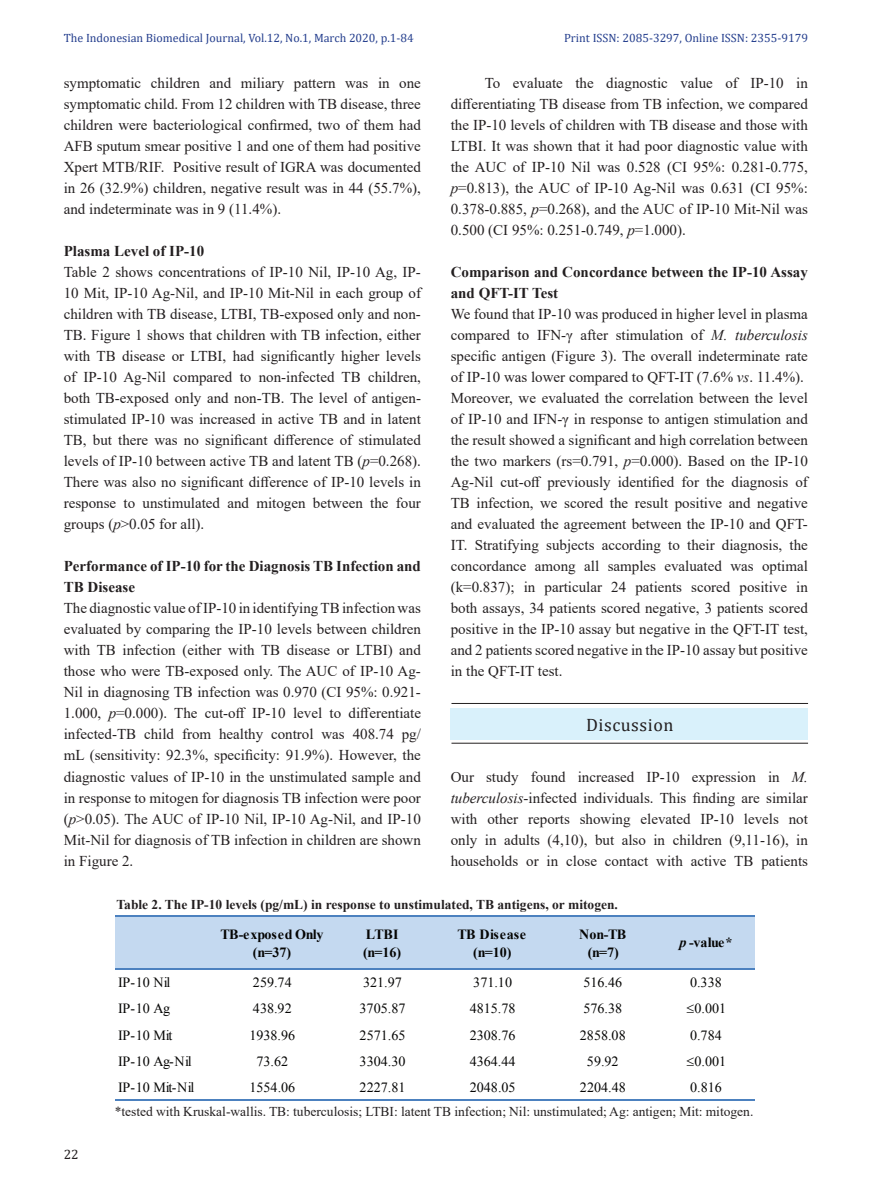
<style>
.page{position:relative;width:893px;height:1191px;background:#fff}
.page>*{position:absolute;margin:0;border:0;box-sizing:border-box;transform-origin:0 0}
.Content_Separator{font:18px "Cambria";letter-spacing:.03em;color:#231f20}
.Body_Text{font:15px/21px "Times New Roman";color:#231f20;text-align:justify}
.Body_Text-2{font:700 15px/21px "Times New Roman";color:#231f20}
.t1{font:14.1px "Times New Roman";color:#050504}
.t2{font:700 14.1px/18.5px "Times New Roman";color:#050504;text-align:center}
.Figure_Legend{font:13.5px "Times New Roman";color:#231f20}
.Figure_Legend-2{font:700 13.5px "Times New Roman";color:#231f20}
.t3{font:13.5px "Cambria";color:#231f20}
.t4{font:12px "Cambria";color:#253f8e}
.s1{font-style:italic}
</style>
<div class="page">
<div style="left:116px;top:916px;width:639px;height:53px;background:#c4d9f0"></div>
<hr style="left:116px;top:915px;width:639px;height:1px;background:#4c81bf">
<hr style="left:116px;top:967px;width:639px;height:2px;background:#4c81bf">
<hr style="left:116px;top:1099px;width:639px;height:2px;background:#4c81bf">
<hr style="left:451px;top:703px;width:357px;height:1px;background:#231f20">
<hr style="left:451px;top:743px;width:357px;height:1px;background:#231f20">
<div style="left:451px;top:708px;width:357px;height:31px;background:#d9f1fb"></div>
<p class="t4" style="left:64px;top:31px;width:351px">The Indonesian Biomedical Journal, Vol.12, No.1, March 2020, p.1-84</p>
<p class="t4" style="left:564px;top:31px;width:245px">Print ISSN: 2085-3297, Online ISSN: 2355-9179</p>
<p class="Body_Text" style="left:64px;top:72px;width:359px">symptomatic children and miliary pattern was in one symptomatic child. From 12 children with TB disease, three children were bacteriological confirmed, two of them had AFB sputum smear positive 1 and one of them had positive Xpert MTB/RIF. Positive result of IGRA was documented in 26 (32.9%) children, negative result was in 44 (55.7%), and indeterminate was in 9 (11.4%).</p>
<p class="Body_Text-2" style="left:64px;top:240px;width:142px">Plasma Level of IP-10</p>
<p class="Body_Text" style="left:64px;top:261px;width:359px">Table 2 shows concentrations of IP-10 Nil, IP-10 Ag, IP-10 Mit, IP-10 Ag-Nil, and IP-10 Mit-Nil in each group of children with TB disease, LTBI, TB-exposed only and non-TB. Figure 1 shows that children with TB infection, either with TB disease or LTBI, had significantly higher levels of IP-10 Ag-Nil compared to non-infected TB children, both TB-exposed only and non-TB. The level of antigen&shy;stimulated IP-10 was increased in active TB and in latent TB, but there was no significant difference of stimulated levels of IP-10 between active TB and latent TB (<span class="s1">p</span>=0.268).<br>There was also no significant difference of IP-10 levels in response to unstimulated and mitogen between the four groups (<span class="s1">p</span>&gt;0.05 for all).</p>
<p class="Body_Text-2" style="left:64px;top:555px;width:359px">Performance of IP-10 for the Diagnosis TB Infection and<br>TB Disease</p>
<p class="Body_Text" style="left:64px;top:597px;width:359px">The diagnostic value of IP-10 in identifying TB infection was evaluated by comparing the IP-10 levels between children with TB infection (either with TB disease or LTBI) and those who were TB-exposed only. The AUC of IP-10 Ag-Nil in diagnosing TB infection was 0.970 (CI 95%: 0.921- 1.000, <span class="s1">p</span>=0.000). The cut-off IP-10 level to differentiate infected-TB child from healthy control was 408.74 pg/ mL (sensitivity: 92.3%, specificity: 91.9%). However, the diagnostic values of IP-10 in the unstimulated sample and in response to mitogen for diagnosis TB infection were poor (<span class="s1">p</span>&gt;0.05). The AUC of IP-10 Nil, IP-10 Ag-Nil, and IP-10<br>Mit-Nil for diagnosis of TB infection in children are shown in Figure 2.</p>
<p class="Body_Text" style="left:451px;top:72px;width:359px;text-indent:34px">To evaluate the diagnostic value of IP-10 in differentiating TB disease from TB infection, we compared the IP-10 levels of children with TB disease and those with LTBI. It was shown that it had poor diagnostic value with the AUC of IP-10 Nil was 0.528 (CI 95%: 0.281-0.775, <span class="s1">p</span>=0.813), the AUC of IP-10 Ag-Nil was 0.631 (CI 95%:<br>0.378-0.885, <span class="s1">p</span>=0.268), and the AUC of IP-10 Mit-Nil was 0.500 (CI 95%: 0.251-0.749, <span class="s1">p</span>=1.000).</p>
<p class="Body_Text-2" style="left:451px;top:261px;width:359px">Comparison and Concordance between the IP-10 Assay and QFT-IT Test</p>
<p class="Body_Text" style="left:451px;top:303px;width:359px">We found that IP-10 was produced in higher level in plasma compared to IFN-γ after stimulation of <span class="s1">M. tuberculosis </span>specific antigen (Figure 3). The overall indeterminate rate of IP-10 was lower compared to QFT-IT (7.6% <span class="s1">vs</span>. 11.4%).</p>
<p class="Body_Text" style="left:451px;top:387px;width:359px">Moreover, we evaluated the correlation between the level of IP-10 and IFN-γ in response to antigen stimulation and the result showed a significant and high correlation between the two markers (rs=0.791, <span class="s1">p</span>=0.000). Based on the IP-10<br>Ag-Nil cut-off previously identified for the diagnosis of TB infection, we scored the result positive and negative and evaluated the agreement between the IP-10 and QFT-IT. Stratifying subjects according to their diagnosis, the concordance among all samples evaluated was optimal (k=0.837); in particular 24 patients scored positive in both assays, 34 patients scored negative, 3 patients scored positive in the IP-10 assay but negative in the QFT-IT test, and 2 patients scored negative in the IP-10 assay but positive in the QFT-IT test.</p>
<p class="Content_Separator" style="left:586px;top:714px;width:89px">Discussion</p>
<p class="Body_Text" style="left:451px;top:765px;width:359px">Our study found increased IP-10 expression in <span class="s1">M. tuberculosis</span>-infected individuals. This finding are similar with other reports showing elevated IP-10 levels not only in adults (4,10), but also in children (9,11-16), in households or in close contact with active TB patients</p>
<p class="Figure_Legend-2" style="left:117px;top:894px;width:503px">Table 2. The IP-10 levels (pg/mL) in response to unstimulated, TB antigens, or mitogen.</p>
<p class="t2" style="left:220px;top:924px;width:105px">TB-exposed Only (n=37)</p>
<p class="t2" style="left:363px;top:924px;width:40px;text-align:left">LTBI (n=16)</p>
<p class="t2" style="left:457px;top:924px;width:70px">TB Disease (n=10)</p>
<p class="t2" style="left:579px;top:924px;width:49px">Non-TB (n=7)</p>
<p class="t2" style="left:679px;top:933px;width:54px"><span class="s1">p</span> -value*</p>
<p class="t3" style="left:64px;top:1146px;width:16px">22</p>
<p class="t1" style="left:118px;top:972px;width:54px">IP-10 Nil</p>
<p class="t1" style="left:253px;top:972px;width:40px">259.74</p>
<p class="t1" style="left:363px;top:972px;width:40px">321.97</p>
<p class="t1" style="left:473px;top:972px;width:40px">371.10</p>
<p class="t1" style="left:583px;top:972px;width:40px">516.46</p>
<p class="t1" style="left:690px;top:972px;width:33px">0.338</p>
<p class="t1" style="left:118px;top:998px;width:53px">IP-10 Ag</p>
<p class="t1" style="left:253px;top:998px;width:40px">438.92</p>
<p class="t1" style="left:360px;top:998px;width:47px">3705.87</p>
<p class="t1" style="left:470px;top:998px;width:47px">4815.78</p>
<p class="t1" style="left:583px;top:998px;width:40px">576.38</p>
<p class="t1" style="left:686px;top:998px;width:41px">≤0.001</p>
<p class="t1" style="left:118px;top:1025px;width:56px">IP-10 Mit</p>
<p class="t1" style="left:249px;top:1025px;width:47px">1938.96</p>
<p class="t1" style="left:360px;top:1025px;width:47px">2571.65</p>
<p class="t1" style="left:470px;top:1025px;width:47px">2308.76</p>
<p class="t1" style="left:580px;top:1025px;width:47px">2858.08</p>
<p class="t1" style="left:690px;top:1025px;width:33px">0.784</p>
<p class="t1" style="left:118px;top:1051px;width:75px">IP-10 Ag-Nil</p>
<p class="t1" style="left:256px;top:1051px;width:33px">73.62</p>
<p class="t1" style="left:360px;top:1051px;width:47px">3304.30</p>
<p class="t1" style="left:470px;top:1051px;width:47px">4364.44</p>
<p class="t1" style="left:587px;top:1051px;width:33px">59.92</p>
<p class="t1" style="left:687px;top:1051px;width:41px">≤0.001</p>
<p class="t1" style="left:118px;top:1077px;width:78px">IP-10 Mit-Nil</p>
<p class="t1" style="left:249px;top:1077px;width:47px">1554.06</p>
<p class="t1" style="left:360px;top:1077px;width:47px">2227.81</p>
<p class="t1" style="left:470px;top:1077px;width:47px">2048.05</p>
<p class="t1" style="left:580px;top:1077px;width:47px">2204.48</p>
<p class="t1" style="left:690px;top:1077px;width:33px">0.816</p>
<p class="Figure_Legend" style="left:115px;top:1102px;width:640px">*tested with Kruskal-wallis. TB: tuberculosis; LTBI: latent TB infection; Nil: unstimulated; Ag: antigen; Mit: mitogen.</p>
</div>
